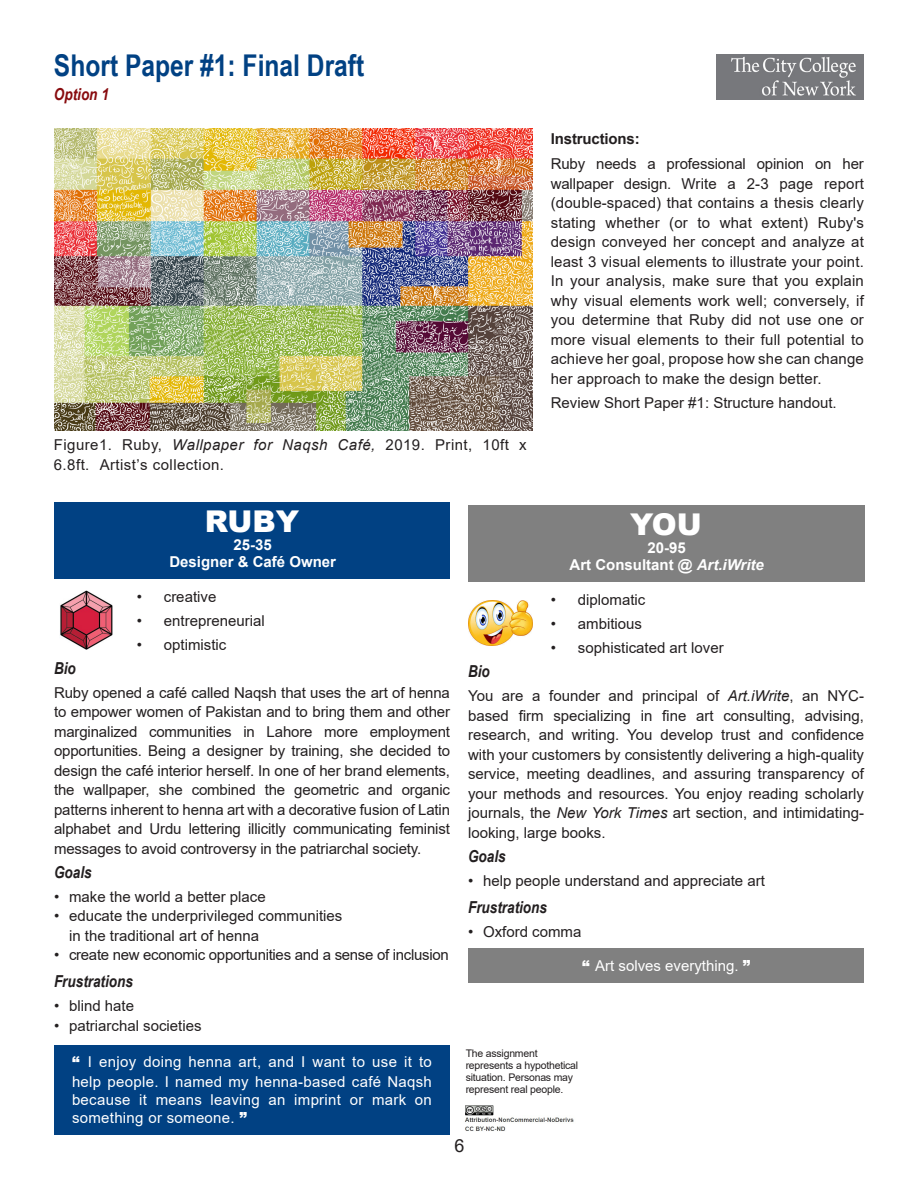
<style>
.page{position:relative;width:918px;height:1188px;background:#fff}
.page>*{position:absolute;margin:0;border:0;box-sizing:border-box;transform-origin:0 0}
.t1{font:700 30px "Arial Narrow";color:#014183}
.regular_text{font:900 30px "Arial";color:#fff}
.t2{font:18px "Arial";color:#231f20}
.t3{font:italic 700 16.5px "Arial Narrow";color:#231f20}
.t4{font:italic 700 16.5px "Arial Narrow";color:#880b0e}
.t5{font:15px/19.5px "Arial";color:#231f20;text-align:justify}
.t6{font:15px/19.5px "Arial";letter-spacing:.02em;color:#fff}
.t7{font:15px/19.5px "Arial";letter-spacing:.03em;color:#231f20}
.regular_text-2{font:700 15px/16.5px "Arial";color:#fff;text-align:center}
.t8{font:15px "Arial";letter-spacing:-.02em;color:#231f20}
.t9{font:15px "Arial";color:#fff}
.t10{font:700 15px "Arial";letter-spacing:-.01em;color:#231f20}
.t11{font:10.5px/12px "Arial";letter-spacing:-.02em;color:#231f20}
.s1{font-style:italic}
.s2{font-weight:900}
</style>
<div class="page">
<div style="left:54px;top:502px;width:396px;height:77px;background:#014183"></div>
<img style="left:60px;top:591px;width:53px;height:59px">
<div style="left:54px;top:1046px;width:396px;height:90px;background:#014183"></div>
<div style="left:468px;top:505px;width:396px;height:77px;background:#808080"></div>
<img style="left:468px;top:601px;width:65px;height:45px">
<div style="left:468px;top:949px;width:396px;height:34px;background:#808080"></div>
<img style="left:54px;top:128px;width:479px;height:302px">
<img style="left:716px;top:54px;width:148px;height:46px">
<img style="left:465px;top:1105px;width:109px;height:26px">
<h1 class="t1" style="left:54px;top:43px;width:312px">Short Paper #1: Final Draft</h1>
<h1 class="t4" style="left:54px;top:82px;width:56px">Option 1</h1>
<p class="t7" style="left:54px;top:435px;width:474px">Figure1. Ruby, <span class="s1">Wallpaper for Naqsh Café,</span> 2019. Print, 10ft x<br>6.8ft. Artist’s collection.</p>
<p class="regular_text" style="left:205px;top:500px;width:96px">RUBY</p>
<p class="regular_text-2" style="left:169px;top:537px;width:168px">25-35<br>Designer &amp; Café Owner</p>
<p class="t5" style="left:137px;top:587px;width:81px">• creative</p>
<p class="t5" style="left:137px;top:611px;width:129px">• entrepreneurial</p>
<p class="t5" style="left:137px;top:635px;width:91px">• optimistic</p>
<h3 class="t10" style="left:551px;top:128px;width:91px">Instructions:</h3>
<p class="t5" style="left:551px;top:154px;width:315px">Ruby needs a professional opinion on her wallpaper design. Write a 2-3 page report (double-spaced) that contains a thesis clearly stating whether (or to what extent) Ruby's design conveyed her concept and analyze at least 3 visual elements to illustrate your point.<br>In your analysis, make sure that you explain why visual elements work well; conversely, if you determine that Ruby did not use one or more visual elements to their full potential to achieve her goal, propose how she can change her approach to make the design better.</p>
<p class="t5" style="left:551px;top:393px;width:287px">Review Short Paper #1: Structure handout.</p>
<p class="regular_text" style="left:630px;top:503px;width:73px">YOU</p>
<p class="regular_text-2" style="left:570px;top:540px;width:196px">20-95<br>Art Consultant @ <span class="s1">Art.iWrite</span></p>
<p class="t5" style="left:551px;top:590px;width:96px">• diplomatic</p>
<p class="t5" style="left:551px;top:614px;width:93px">• ambitious</p>
<p class="t5" style="left:551px;top:638px;width:174px">• sophisticated art lover</p>
<p class="t3" style="left:54px;top:655px;width:23px">Bio</p>
<p class="t5" style="left:54px;top:683px;width:398px">Ruby opened a café called Naqsh that uses the art of henna to empower women of Pakistan and to bring them and other marginalized communities in Lahore more employment opportunities. Being a designer by training, she decided to design the café interior herself. In one of her brand elements, the wallpaper, she combined the geometric and organic patterns inherent to henna art with a decorative fusion of Latin alphabet and Urdu lettering illicitly communicating feminist messages to avoid controversy in the patriarchal society.</p>
<p class="t3" style="left:54px;top:859px;width:39px">Goals</p>
<p class="t5" style="left:54px;top:887px;width:213px">• make the world a better place</p>
<p class="t5" style="left:69px;top:906px;width:275px;text-indent:-15px">• educate the underprivileged communities in the traditional art of henna</p>
<p class="t8" style="left:54px;top:945px;width:396px">• create new economic opportunities and a sense of inclusion</p>
<p class="t3" style="left:54px;top:969px;width:80px">Frustrations</p>
<p class="t5" style="left:54px;top:996px;width:82px">• blind hate</p>
<p class="t5" style="left:54px;top:1016px;width:149px">• patriarchal societies</p>
<p class="t6" style="left:72px;top:1052px;width:362px"><span class="s2">“</span> I enjoy doing henna art, and I want to use it to help people. I named my henna-based café Naqsh</p>
<p class="t6" style="left:72px;top:1091px;width:361px;line-height:18px">because it means leaving an imprint or mark on something or someone. <span class="s2">”</span></p>
<p class="t3" style="left:468px;top:659px;width:23px">Bio</p>
<p class="t5" style="left:468px;top:686px;width:398px">You are a founder and principal of <span class="s1">Art.iWrite</span>, an NYC&shy;based firm specializing in fine art consulting, advising, research, and writing. You develop trust and confidence with your customers by consistently delivering a high-quality service, meeting deadlines, and assuring transparency of your methods and resources. You enjoy reading scholarly journals, the <span class="s1">New York Times</span> art section, and intimidating&shy;looking, large books.</p>
<p class="t3" style="left:468px;top:843px;width:39px">Goals</p>
<p class="t5" style="left:468px;top:870px;width:298px">• help people understand and appreciate art</p>
<p class="t3" style="left:468px;top:894px;width:80px">Frustrations</p>
<p class="t5" style="left:468px;top:921px;width:115px">• Oxford comma</p>
<p class="t9" style="left:582px;top:956px;width:170px"><span class="s2">“</span> Art solves everything. <span class="s2">”</span></p>
<p class="t11" style="left:466px;top:1047px;width:114px">The assignment represents a hypothetical situation. Personas may represent real people.</p>
<p class="t2" style="left:454px;top:1133px;width:12px">6</p>
</div>
